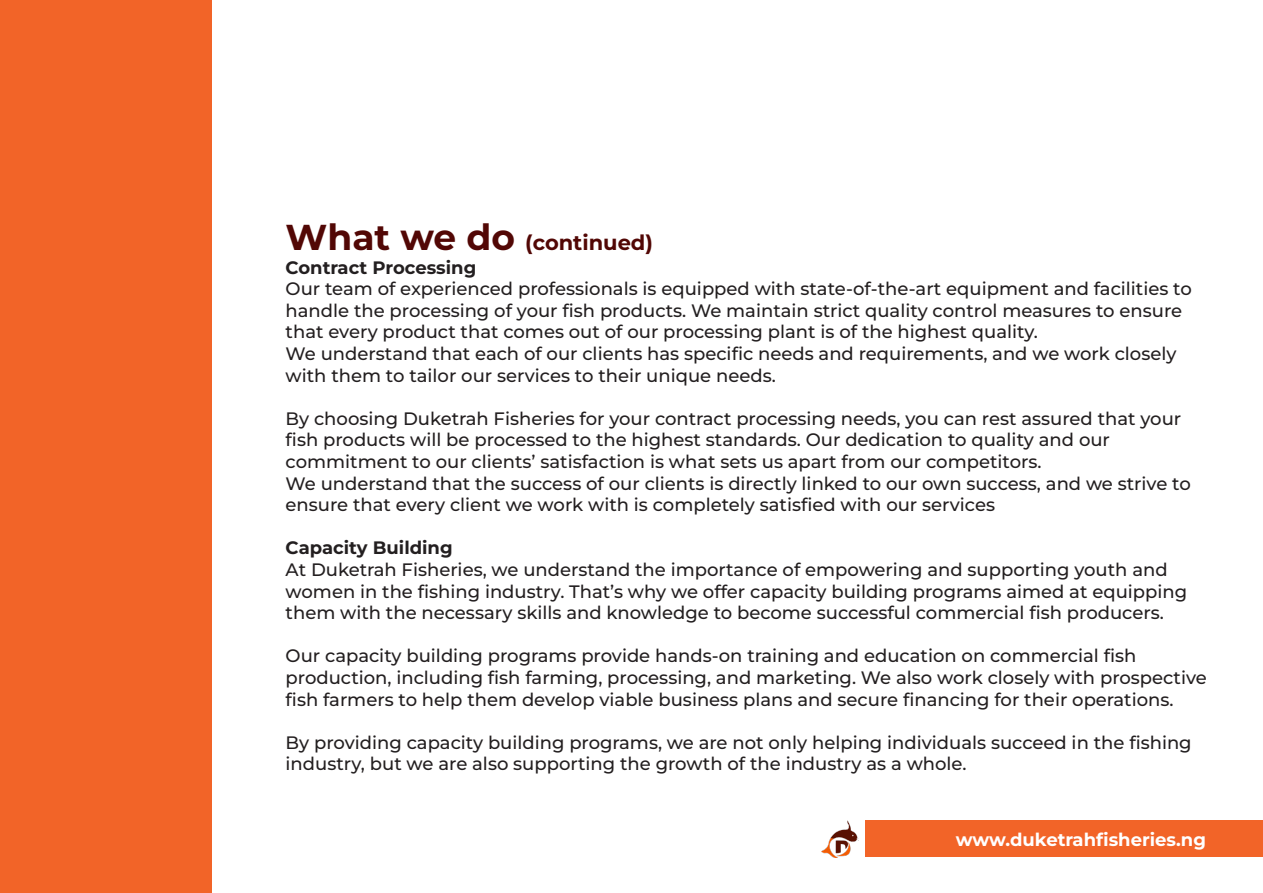
<style>
.page{position:relative;width:1263px;height:893px;background:#fff}
.page>*{position:absolute;margin:0;border:0;box-sizing:border-box;transform-origin:0 0}
.t1{font:700 21px "Montserrat";color:#520705}
.t2{font:500 18px/21.6px "Montserrat";color:#231f20}
.t3{font:700 18px "Montserrat";color:#231f20}
.t4{font:700 18px "Montserrat";color:#fff}
.s1{font-size:36px}
</style>
<div class="page">
<div style="left:1px;top:1px;width:211px;height:892px;background:#f26428"></div>
<div style="left:865px;top:821px;width:398px;height:36px;background:#f26428"></div>
<img style="left:822px;top:821px;width:37px;height:36px">
<p class="t1" style="left:286px;top:228px;width:369px"><span class="s1">What we do</span> (continued)</p>
<p class="t3" style="left:286px;top:255px;width:192px">Contract Processing</p>
<p class="t2" style="left:286px;top:278px;width:908px">Our team of experienced professionals is equipped with state-of-the-art equipment and facilities to handle the processing of your fish products. We maintain strict quality control measures to ensure that every product that comes out of our processing plant is of the highest quality.</p>
<p class="t2" style="left:286px;top:342px;width:892px">We understand that each of our clients has specific needs and requirements, and we work closely with them to tailor our services to their unique needs.</p>
<p class="t2" style="left:286px;top:407px;width:897px">By choosing Duketrah Fisheries for your contract processing needs, you can rest assured that your fish products will be processed to the highest standards. Our dedication to quality and our</p>
<p class="t2" style="left:286px;top:450px;width:757px">commitment to our clients’ satisfaction is what sets us apart from our competitors.</p>
<p class="t2" style="left:286px;top:472px;width:907px">We understand that the success of our clients is directly linked to our own success, and we strive to ensure that every client we work with is completely satisfied with our services</p>
<p class="t3" style="left:286px;top:536px;width:169px">Capacity Building</p>
<p class="t2" style="left:286px;top:558px;width:903px">At Duketrah Fisheries, we understand the importance of empowering and supporting youth and women in the fishing industry. That’s why we offer capacity building programs aimed at equipping them with the necessary skills and knowledge to become successful commercial fish producers.</p>
<p class="t2" style="left:286px;top:645px;width:852px">Our capacity building programs provide hands-on training and education on commercial fish</p>
<p class="t2" style="left:286px;top:666px;width:923px">production, including fish farming, processing, and marketing. We also work closely with prospective fish farmers to help them develop viable business plans and secure financing for their operations.</p>
<p class="t2" style="left:286px;top:731px;width:907px">By providing capacity building programs, we are not only helping individuals succeed in the fishing industry, but we are also supporting the growth of the industry as a whole.</p>
<p class="t4" style="left:956px;top:827px;width:252px">www.duketrahfisheries.ng</p>
</div>
